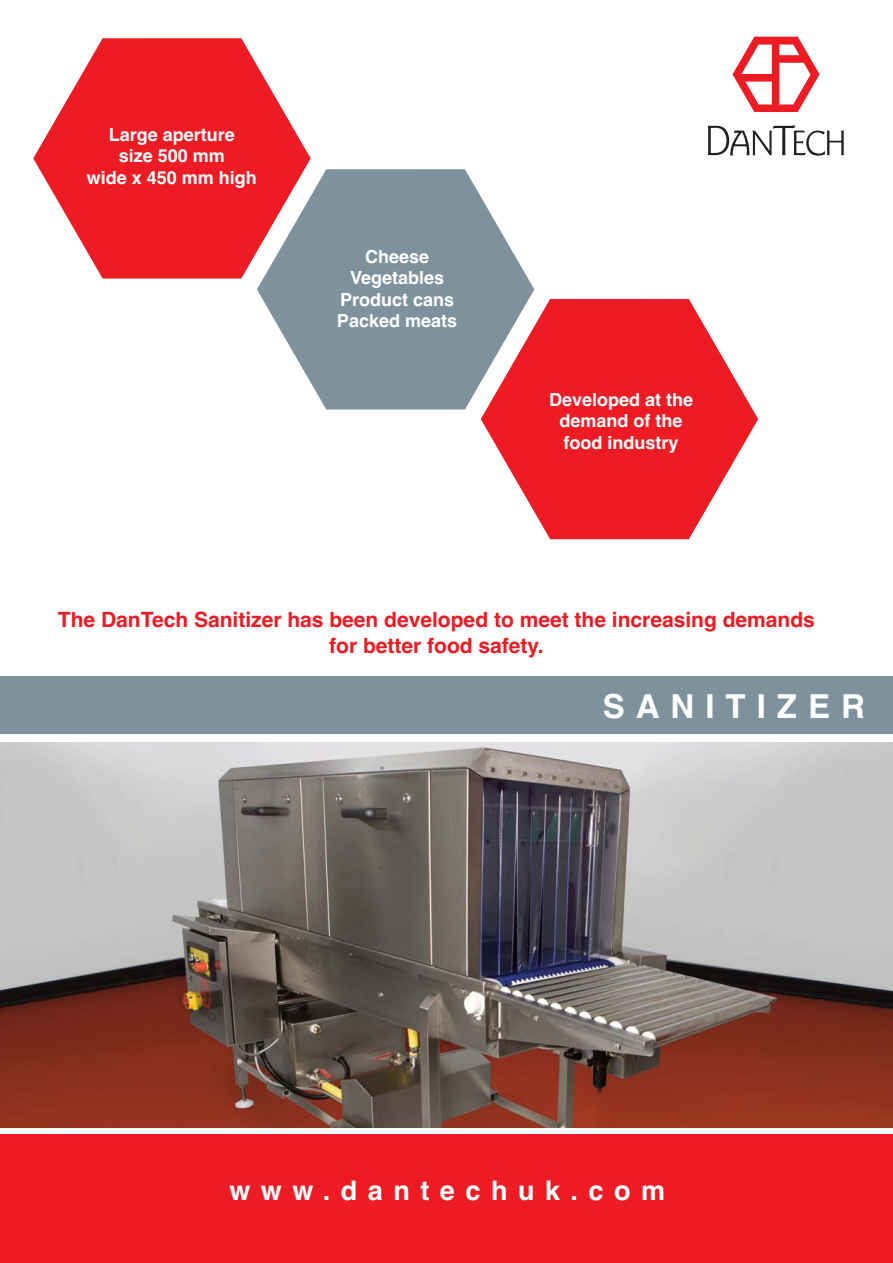
<style>
.page{position:relative;width:893px;height:1263px;background:#fff}
.page>*{position:absolute;margin:0;border:0;box-sizing:border-box;transform-origin:0 0}
.t1{font:700 33px "Helvetica";letter-spacing:.335em;color:#fff}
.t2{font:700 27px "Helvetica";letter-spacing:.39em;color:#fff}
.t3{font:700 21px/25.2px "Helvetica";color:#ed1c24;text-align:center}
.t4{font:700 18px/21.6px "Helvetica";color:#fff;text-align:center}
</style>
<div class="page">
<svg style="left:481px;top:299px;width:277px;height:240px;fill:#ed1c24"></svg>
<svg style="left:257px;top:169px;width:277px;height:240px;fill:#7e929e"></svg>
<svg style="left:33px;top:38px;width:278px;height:241px;fill:#ed1c24"></svg>
<div style="left:0;top:1134px;width:893px;height:129px;background:#ed1c24"></div>
<div style="left:0;top:676px;width:893px;height:57px;background:#7e929e"></div>
<img style="left:0;top:742px;width:893px;height:385px">
<svg style="left:708px;top:125px;width:136px;height:31px"></svg>
<svg style="left:732px;top:37px;width:87px;height:75px"></svg>
<p class="t4" style="left:87px;top:125px;width:172px">Large aperture<br>size 500 mm<br>wide x 450 mm high</p>
<p class="t4" style="left:337px;top:247px;width:122px">Cheese<br>Vegetables<br>Product cans<br>Packed meats</p>
<p class="t4" style="left:549px;top:390px;width:146px">Developed at the demand of the food industry</p>
<p class="t3" style="left:58px;top:609px;width:759px">The DanTech Sanitizer has been developed to meet the increasing demands for better food safety.</p>
<h1 class="t1" style="left:603px;top:694px;width:264px">SANITIZER</h1>
<h2 class="t2" style="left:229px;top:1180px;width:437px">www.dantechuk.com</h2>
</div>
